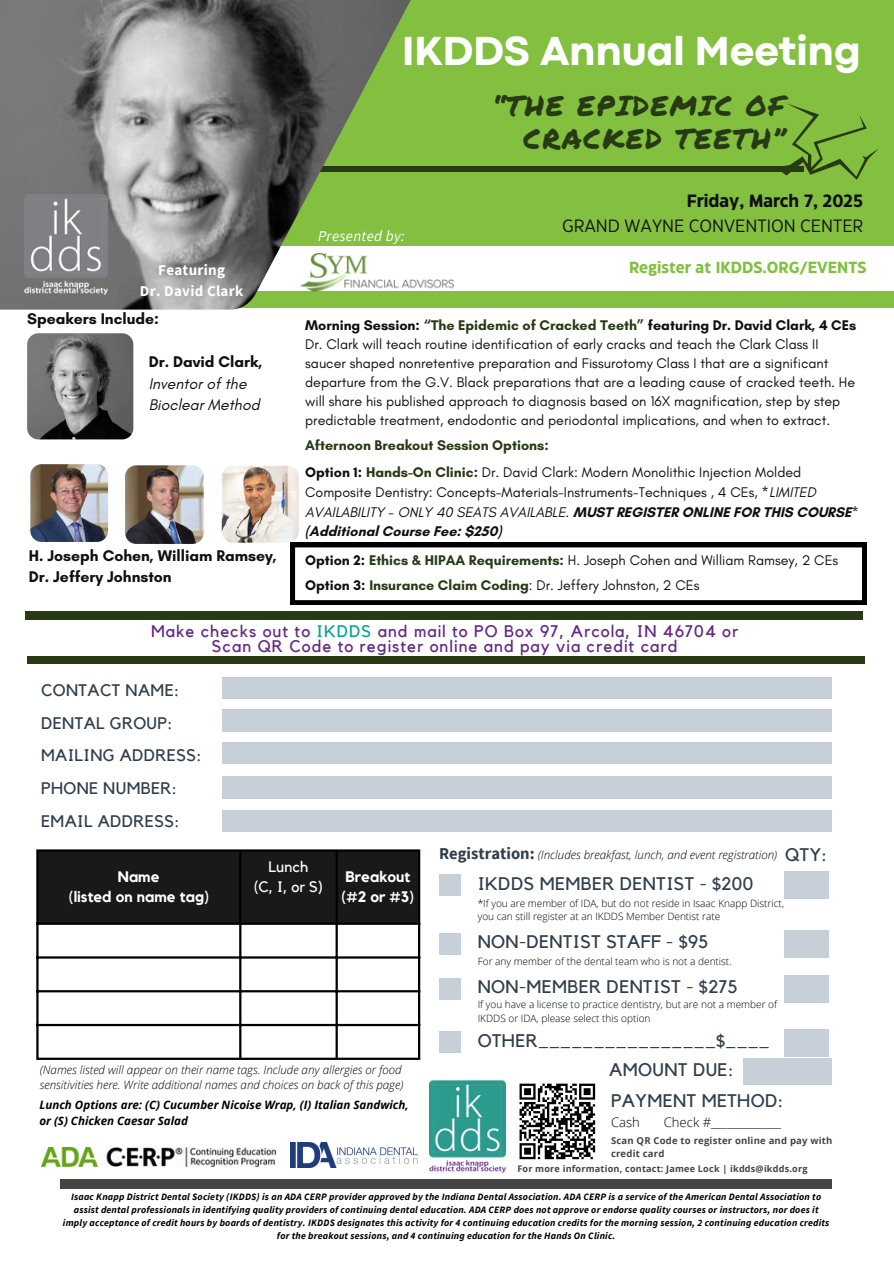
<style>
.page{position:relative;width:894px;height:1264px;background:#fff}
.page>*{position:absolute;margin:0;border:0;box-sizing:border-box;transform-origin:0 0}
.t1{font:800 42.3px "Codec Pro";color:#fff}
.t2{font:28.05px/32.8px "Permanent Marker";letter-spacing:.06em;color:#273a14;text-align:right}
.t3{font:18.15px "Kollektif";letter-spacing:.02em;color:#313f4c}
.t4{font:17.85px "Eastman Grotesque";color:#101010}
.t5{font:700 17.85px "Eastman Grotesque";color:#101010}
.t6{font:16.8px/14.7px "Kollektif";letter-spacing:.06em;color:#622885;text-align:center}
.t7{font:16.65px/32.7px "Kollektif";letter-spacing:.02em;color:#313f4c}
.t8{font:700 16.5px "Source Sans Pro";color:#313f4c}
.t9{font:700 16.05px "Eastman Grotesque";color:#83c040}
.t10{font:700 15.75px/21.3px "Glacial Indifference";color:#101010}
.t11{font:italic 15.75px/21.3px "Glacial Indifference";color:#101010}
.t12{font:700 15.15px "Kollektif";color:#fff}
.t13{font:15.15px "Kollektif";color:#fff}
.t14{font:700 15px/20.2px "Source Sans Pro";letter-spacing:.02em;color:#fff;text-align:center}
.t15{font:italic 15px "Source Sans Pro";letter-spacing:.02em;color:#fff}
.t16{font:14.25px/19.2px "Glacial Indifference";color:#101010}
.t17{font:700 14.25px "Glacial Indifference";color:#101010}
.t18{font:700 14.25px "Glacial Indifference";color:#273a14}
.t19{font:300 13.05px "Open Sans";color:#000}
.t20{font:italic 300 11.55px/15.5px "Open Sans";color:#000}
.t21{font:italic 700 11.55px/15.5px "Open Sans";color:#000}
.t22{font:300 10.05px/13.5px "Open Sans";color:#000}
.t23{font:italic 700 9.75px/13px "Source Sans Pro";letter-spacing:.02em;color:#000;text-align:center}
.t24{font:700 9.6px/12.8px "Open Sans";letter-spacing:.02em;color:#444440}
.t25{font:700 9.15px "Open Sans";letter-spacing:.02em;color:#444440}
.s1{color:#273a14}
.s2{font-weight:700}
.s3{font-weight:700;color:#273a14}
.s4{font-style:italic}
.s5{color:#0ba294}
</style>
<div class="page">
<div style="left:0;top:0;width:893px;height:1263px;background:#83c040"></div>
<div style="left:0;top:309px;width:893px;height:954px;background:#fff"></div>
<div style="left:60px;top:1179px;width:771px;height:9px;background:#444440"></div>
<div style="left:25px;top:611px;width:837px;height:8px;background:#273a14"></div>
<div style="left:27px;top:656px;width:837px;height:8px;background:#273a14"></div>
<div style="left:439px;top:874px;width:21px;height:21px;background:#c7d0d8"></div>
<div style="left:784px;top:871px;width:44px;height:27px;background:#c7d0d8"></div>
<div style="left:743px;top:1058px;width:88px;height:26px;background:#c7d0d8"></div>
<img style="left:429px;top:1079px;width:76px;height:93px">
<img style="left:41px;top:1147px;width:234px;height:19px">
<img style="left:290px;top:1142px;width:127px;height:25px">
<div style="left:439px;top:933px;width:21px;height:21px;background:#c7d0d8"></div>
<div style="left:784px;top:930px;width:44px;height:27px;background:#c7d0d8"></div>
<div style="left:439px;top:978px;width:21px;height:21px;background:#c7d0d8"></div>
<div style="left:784px;top:975px;width:44px;height:27px;background:#c7d0d8"></div>
<div style="left:223px;top:677px;width:608px;height:21px;background:#c7d0d8"></div>
<div style="left:223px;top:709px;width:608px;height:22px;background:#c7d0d8"></div>
<div style="left:223px;top:742px;width:608px;height:21px;background:#c7d0d8"></div>
<div style="left:223px;top:776px;width:608px;height:22px;background:#c7d0d8"></div>
<div style="left:223px;top:810px;width:608px;height:21px;background:#c7d0d8"></div>
<div style="left:225px;top:246px;width:668px;height:45px;background:#fff"></div>
<svg style="left:782px;top:103px;width:97px;height:77px"></svg>
<div style="left:162px;top:166px;width:641px;height:6px;background:#273a14"></div>
<img style="left:0;top:0;width:412px;height:309px">
<img style="left:25px;top:194px;width:83px;height:100px">
<img style="left:300px;top:253px;width:153px;height:38px">
<svg style="left:519px;top:1083px;width:77px;height:77px"></svg>
<img style="left:27px;top:333px;width:106px;height:106px;border-radius:11px">
<img style="left:30px;top:464px;width:78px;height:78px;border-radius:11px">
<img style="left:222px;top:466px;width:76px;height:76px;border-radius:11px">
<img style="left:125px;top:465px;width:79px;height:79px">
<div style="left:439px;top:1031px;width:21px;height:22px;background:#c7d0d8"></div>
<div style="left:784px;top:1029px;width:44px;height:27px;background:#c7d0d8"></div>
<div style="left:39px;top:851px;width:379px;height:71px;background:#191919"></div>
<hr style="left:36px;top:851px;width:3px;height:206px;background:#000">
<hr style="left:239px;top:851px;width:2px;height:206px;background:#000">
<hr style="left:335px;top:851px;width:3px;height:206px;background:#000">
<hr style="left:418px;top:851px;width:2px;height:206px;background:#000">
<hr style="left:36px;top:849px;width:384px;height:2px;background:#000">
<hr style="left:36px;top:922px;width:384px;height:2px;background:#000">
<hr style="left:36px;top:956px;width:384px;height:2px;background:#000">
<hr style="left:36px;top:990px;width:384px;height:2px;background:#000">
<hr style="left:36px;top:1023px;width:384px;height:3px;background:#000">
<hr style="left:36px;top:1057px;width:384px;height:2px;background:#000">
<svg style="left:290px;top:543px;width:576px;height:61px"></svg>
<p class="t1" style="left:402px;top:35px;width:460px">IKDDS Annual Meeting</p>
<p class="t14" style="left:140px;top:260px;width:105px">Featuring<br>Dr. David Clark</p>
<p class="t10" style="left:27px;top:307px;width:133px">Speakers Include:</p>
<p class="t10" style="left:149px;top:351px;width:115px">Dr. David Clark,</p>
<p class="t11" style="left:149px;top:372px;width:112px">Inventor of the<br>Bioclear Method</p>
<p class="t10" style="left:29px;top:544px;width:249px">H. Joseph Cohen, William Ramsey,<br>Dr. Jeffery Johnston</p>
<p class="t15" style="left:318px;top:226px;width:88px">Presented by:</p>
<p class="t2" style="left:492px;top:88px;width:293px">“THE EPIDEMIC OF<br>CRACKED TEETH”</p>
<p class="t5" style="left:686px;top:194px;width:178px">Friday, March 7, 2025</p>
<p class="t4" style="left:562px;top:219px;width:302px">GRAND WAYNE CONVENTION CENTER</p>
<p class="t9" style="left:629px;top:261px;width:239px">Register at IKDDS.ORG/EVENTS</p>
<p class="t17" style="left:305px;top:316px;width:552px">Morning Session: <span class="s1">“The Epidemic of Cracked Teeth”</span> featuring Dr. David Clark, 4 CEs</p>
<h4 class="t16" style="left:305px;top:334px;width:551px">Dr. Clark will teach routine identification of early cracks and teach the Clark Class II saucer shaped nonretentive preparation and Fissurotomy Class I that are a significant departure from the G.V. Black preparations that are a leading cause of cracked teeth. He will share his published approach to diagnosis based on 16X magnification, step by step predictable treatment, endodontic and periodontal implications, and when to extract.</h4>
<p class="t18" style="left:305px;top:437px;width:245px">Afternoon Breakout Session Options:</p>
<p class="t16" style="left:305px;top:462px;width:555px;line-height:19.8px"><span class="s2">Option 1:</span> <span class="s3">Hands-On Clinic:</span> Dr. David Clark: Modern Monolithic Injection Molded Composite Dentistry: Concepts-Materials-Instruments-Techniques , 4 CEs, <span class="s4">*LIMITED AVAILABILITY - ONLY 40 SEATS AVAILABLE.</span> <span class="s2">MUST REGISTER ONLINE FOR THIS COURSE</span><span class="s4">* </span><span class="s2">(Additional Course Fee: $250)</span></p>
<h3 class="t16" style="left:305px;top:550px;width:534px"><span class="s2">Option 2:</span> <span class="s3">Ethics &amp; HIPAA Requirements:</span> H. Joseph Cohen and William Ramsey, 2 CEs</h3>
<p class="t16" style="left:305px;top:575px;width:396px"><span class="s2">Option 3:</span> <span class="s3">Insurance Claim Coding</span>: Dr. Jeffery Johnston, 2 CEs</p>
<p class="t6" style="left:151px;top:624px;width:588px">Make checks out to <span class="s5">IKDDS</span> and mail to PO Box 97, Arcola, IN 46704 or<br>Scan QR Code to register online and pay via credit card</p>
<h2 class="t7" style="left:41px;top:674px;width:162px">CONTACT NAME:<br>DENTAL GROUP:<br>MAILING ADDRESS:<br>PHONE NUMBER:<br>EMAIL ADDRESS:</h2>
<p class="t12" style="left:118px;top:869px;width:43px">Name</p>
<p class="t12" style="left:69px;top:890px;width:141px">(listed on name tag)</p>
<p class="t13" style="left:268px;top:859px;width:41px">Lunch</p>
<p class="t13" style="left:254px;top:879px;width:70px">(C, I, or S<span class="s2">)</span></p>
<p class="t12" style="left:345px;top:869px;width:66px">Breakout</p>
<p class="t12" style="left:341px;top:890px;width:74px">(#2 or #3)</p>
<h5 class="t20" style="left:40px;top:1061px;width:365px">(Names listed will appear on their name tags. Include any allergies or food sensitivities here. Write additional names and choices on back of this page)</h5>
<p class="t21" style="left:39px;top:1096px;width:371px">Lunch Options are: (C) Cucumber Nicoise Wrap, (I) Italian Sandwich, or (S) Chicken Caesar Salad</p>
<p class="t8" style="left:439px;top:842px;width:97px">Registration:</p>
<p class="t20" style="left:537px;top:847px;width:241px">(Includes breakfast, lunch, and event registration)</p>
<p class="t3" style="left:784px;top:846px;width:43px">QTY:</p>
<p class="t3" style="left:477px;top:875px;width:277px">IKDDS MEMBER DENTIST - $200</p>
<p class="t22" style="left:477px;top:896px;width:308px">*If you are member of IDA, but do not reside in Isaac Knapp District, you can still register at an IKDDS Member Dentist rate</p>
<h6 class="t3" style="left:477px;top:933px;width:232px">NON-DENTIST STAFF - $95</h6>
<h1 class="t3" style="left:477px;top:978px;width:261px">NON-MEMBER DENTIST - $275</h1>
<p class="t22" style="left:477px;top:954px;width:255px">For any member of the dental team who is not a dentist.</p>
<p class="t22" style="left:477px;top:997px;width:301px">If you have a license to practice dentistry, but are not a member of<br>IKDDS or IDA, please select this option</p>
<h6 class="t3" style="left:477px;top:1032px;width:293px">OTHER________________$____</h6>
<p class="t3" style="left:609px;top:1061px;width:126px">AMOUNT DUE:</p>
<p class="t3" style="left:611px;top:1092px;width:174px">PAYMENT METHOD:</p>
<h6 class="t19" style="left:611px;top:1112px;width:30px">Cash</h6>
<h3 class="t24" style="left:611px;top:1133px;width:223px">Scan QR Code to register online and pay with credit card</h3>
<p class="t25" style="left:517px;top:1162px;width:291px">For more information, contact: Jamee Lock | ikdds@ikdds.org</p>
<p class="t23" style="left:63px;top:1190px;width:767px">Isaac Knapp District Dental Society (IKDDS) is an ADA CERP provider approved by the Indiana Dental Association. ADA CERP is a service of the American Dental Association to assist dental professionals in identifying quality providers of continuing dental education. ADA CERP does not approve or endorse quality courses or instructors, nor does it imply acceptance of credit hours by boards of dentistry. IKDDS designates this activity for 4 continuing education credits for the morning session, 2 continuing education credits for the breakout sessions, and 4 continuing education for the Hands On Clinic.</p>
</div>
